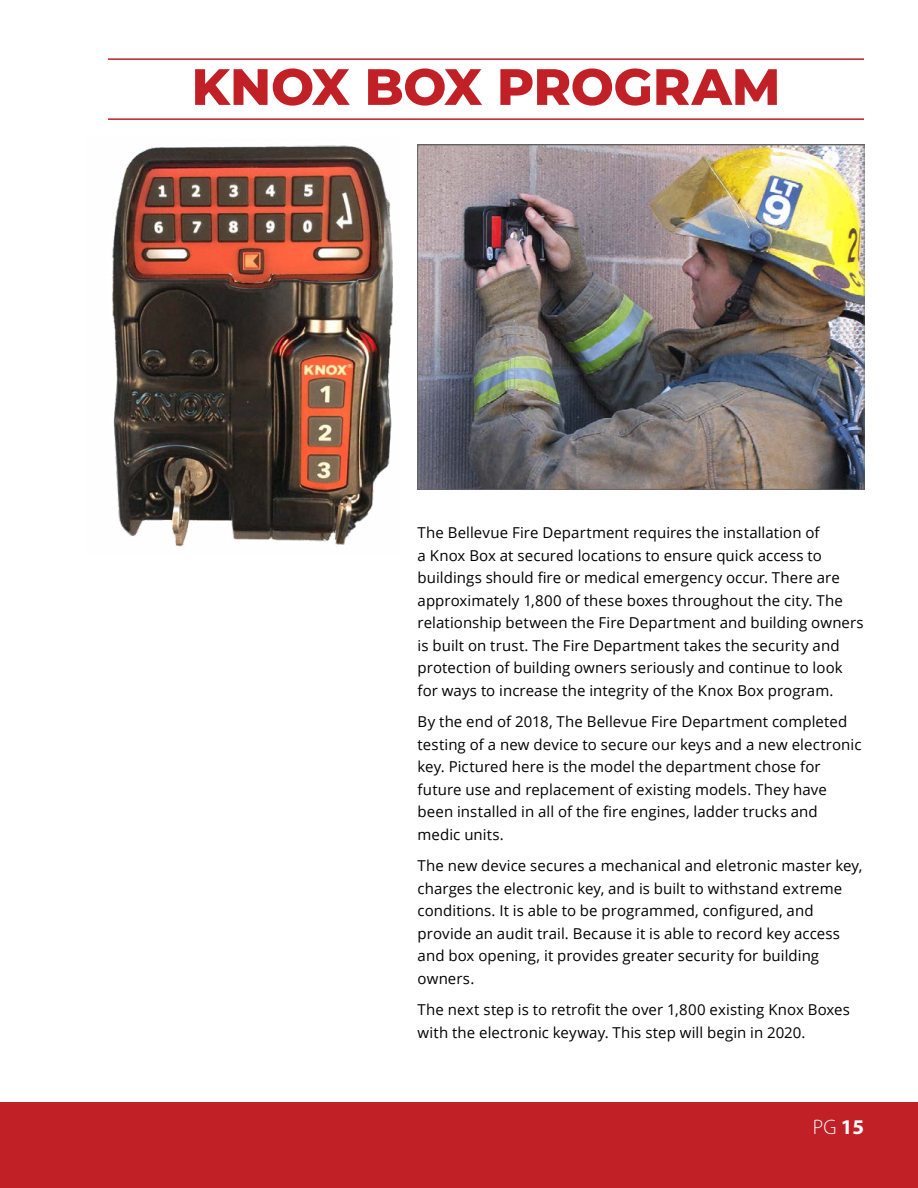
<style>
.page{position:relative;width:918px;height:1188px;background:#fff}
.page>*{position:absolute;margin:0;border:0;box-sizing:border-box;transform-origin:0 0}
.t1{font:800 51px "Montserrat";letter-spacing:-.005em;color:#c02026}
.t2{font:300 21px "Myriad Pro";color:#fff}
.t3{font:15px/22.5px "Open Sans";letter-spacing:.005em;color:#000}
.s1{font-weight:700}
</style>
<div class="page">
<div style="left:0;top:1102px;width:918px;height:86px;background:#c02026"></div>
<hr style="left:108px;top:58px;width:756px;height:2px;background:#c02026">
<hr style="left:108px;top:118px;width:756px;height:2px;background:#c02026">
<img style="left:112px;top:145px;width:281px;height:402px">
<img style="left:418px;top:144px;width:446px;height:345px">
<h1 class="t1" style="left:192px;top:49px;width:590px">KNOX BOX PROGRAM</h1>
<p class="t3" style="left:418px;top:521px;width:448px">The Bellevue Fire Department requires the installation of<br>a Knox Box at secured locations to ensure quick access to buildings should fire or medical emergency occur. There are approximately 1,800 of these boxes throughout the city. The relationship between the Fire Department and building owners is built on trust. The Fire Department takes the security and protection of building owners seriously and continue to look for ways to increase the integrity of the Knox Box program.</p>
<p class="t3" style="left:418px;top:710px;width:445px">By the end of 2018, The Bellevue Fire Department completed testing of a new device to secure our keys and a new electronic key. Pictured here is the model the department chose for future use and replacement of existing models. They have been installed in all of the fire engines, ladder trucks and medic units.</p>
<p class="t3" style="left:418px;top:854px;width:446px">The new device secures a mechanical and eletronic master key, charges the electronic key, and is built to withstand extreme conditions. It is able to be programmed, configured, and provide an audit trail. Because it is able to record key access and box opening, it provides greater security for building owners.</p>
<p class="t3" style="left:418px;top:998px;width:434px">The next step is to retrofit the over 1,800 existing Knox Boxes with the electronic keyway. This step will begin in 2020.</p>
<h2 class="t2" style="left:813px;top:1114px;width:53px">PG <span class="s1">15</span></h2>
</div>
